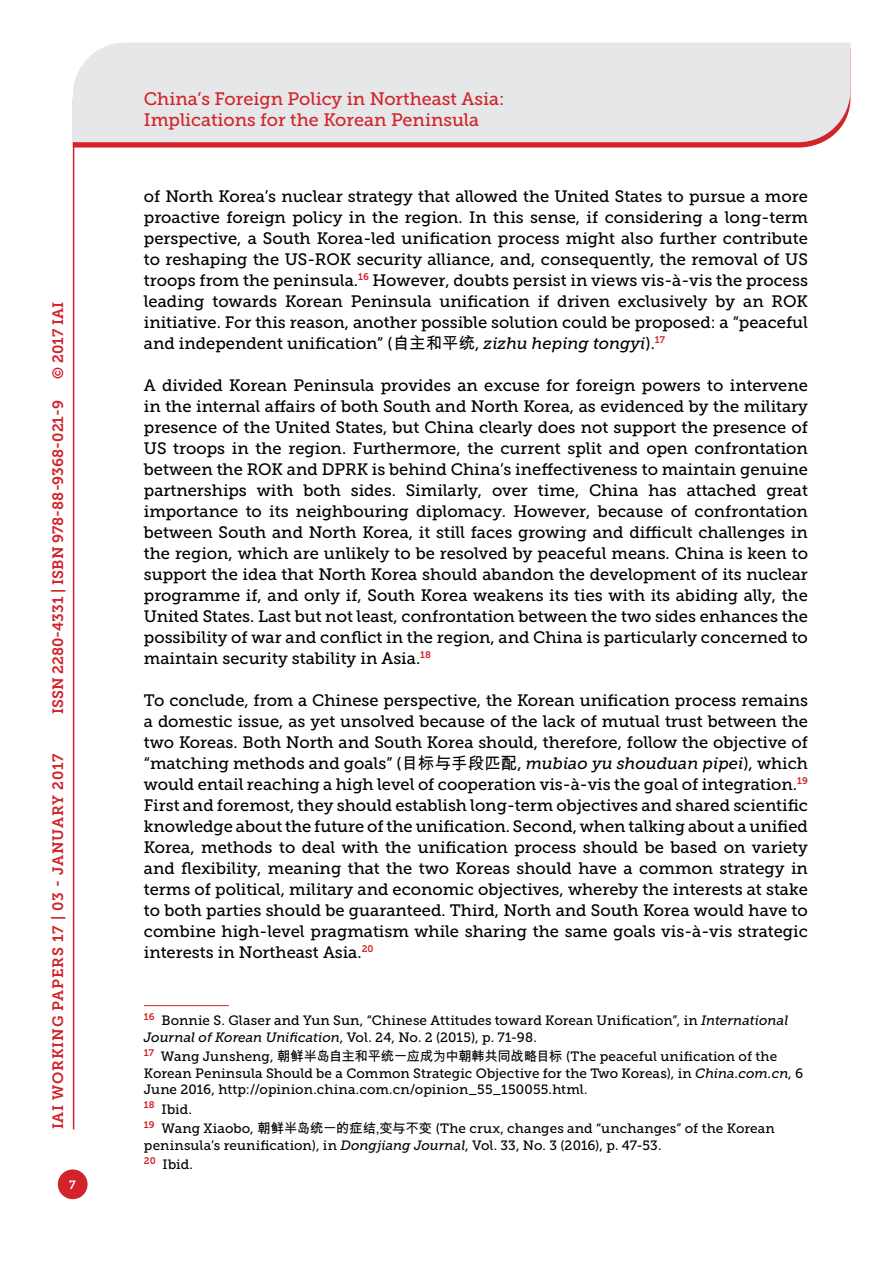
<style>
.page{position:relative;width:893px;height:1263px;background:#fff}
.page>*{position:absolute;margin:0;border:0;box-sizing:border-box;transform-origin:0 0}
.t1{font:18px/21.6px "Museo Slab 500";color:#d2232a}
.t2{font:16.5px/21px "Museo Slab 500";color:#000;text-align:justify}
.t3{font:15px "Museo Slab 700";color:#d2232a}
.t4{font:15px "Museo Slab 700";letter-spacing:.05em;color:#d2232a}
.t5{font:13.5px/16.2px "Museo Slab 500";letter-spacing:.01em;color:#000}
.t6{font:12px "Museo Slab 700";color:#fff}
.s1{font-family:"Arial Unicode MS"}
.s2{font-style:italic}
</style>
<div class="page">
<svg style="left:74px;top:142px;width:749px;height:6px;background:#d63d43"></svg>
<div style="left:73px;top:43px;width:777px;height:99px;background:#e6e7e8"></div>
<div style="left:58px;top:1169px;width:30px;height:30px;background:#d2232a;border-radius:50%"></div>
<hr style="left:73px;top:142px;width:1px;height:987px;background:#d2232a">
<hr style="left:144px;top:1005px;width:85px;height:1px;background:#d2232a">
<p class="t3" style="left:50px;top:379px;width:78px;rotate:-90deg">© 2017 IAI</p>
<p class="t3" style="left:49px;top:714px;width:316px;rotate:-90deg">ISSN 2280-4331 | ISBN 978-88-9368-021-9</p>
<p class="t4" style="left:50px;top:1129px;width:377px;rotate:-90deg">IAI WORKING PAPERS 17 | 03 - JANUARY 2017</p>
<p class="t6" style="left:69px;top:1178px;width:8px">7</p>
<p class="t1" style="left:144px;top:88px;width:362px">China’s Foreign Policy in Northeast Asia:<br>Implications for the Korean Peninsula</p>
<p class="t2" style="left:144px;top:186px;width:666px">of North Korea’s nuclear strategy that allowed the United States to pursue a more proactive foreign policy in the region. In this sense, if considering a long-term perspective, a South Korea-led unification process might also further contribute to reshaping the US-ROK security alliance, and, consequently, the removal of US troops from the peninsula.<sup>16</sup> However, doubts persist in views vis-à-vis the process leading towards Korean Peninsula unification if driven exclusively by an ROK initiative. For this reason, another possible solution could be proposed: a “peaceful and independent unification” (<span class="s1">自主和平统</span>, <span class="s2">zizhu heping tongyi</span>).<sup>17</sup></p>
<p class="t2" style="left:144px;top:375px;width:666px">A divided Korean Peninsula provides an excuse for foreign powers to intervene in the internal affairs of both South and North Korea, as evidenced by the military presence of the United States, but China clearly does not support the presence of US troops in the region. Furthermore, the current split and open confrontation between the ROK and DPRK is behind China’s ineffectiveness to maintain genuine partnerships with both sides. Similarly, over time, China has attached great importance to its neighbouring diplomacy. However, because of confrontation between South and North Korea, it still faces growing and difficult challenges in the region, which are unlikely to be resolved by peaceful means. China is keen to support the idea that North Korea should abandon the development of its nuclear programme if, and only if, South Korea weakens its ties with its abiding ally, the United States. Last but not least, confrontation between the two sides enhances the possibility of war and conflict in the region, and China is particularly concerned to maintain security stability in Asia.<sup>18</sup></p>
<p class="t2" style="left:144px;top:690px;width:666px">To conclude, from a Chinese perspective, the Korean unification process remains a domestic issue, as yet unsolved because of the lack of mutual trust between the two Koreas. Both North and South Korea should, therefore, follow the objective of “matching methods and goals” (<span class="s1">目标与手段匹配</span>, <span class="s2">mubiao yu shouduan pipei</span>), which would entail reaching a high level of cooperation vis-à-vis the goal of integration.<sup>19<br></sup>First and foremost, they should establish long-term objectives and shared scientific knowledge about the future of the unification. Second, when talking about a unified Korea, methods to deal with the unification process should be based on variety and flexibility, meaning that the two Koreas should have a common strategy in terms of political, military and economic objectives, whereby the interests at stake to both parties should be guaranteed. Third, North and South Korea would have to combine high-level pragmatism while sharing the same goals vis-à-vis strategic interests in Northeast Asia.<sup>20</sup></p>
<p class="t5" style="left:144px;top:1013px;width:646px"><sup>16</sup> Bonnie S. Glaser and Yun Sun, “Chinese Attitudes toward Korean Unification”, in <span class="s2">International<br>Journal of Korean Unification</span>, Vol. 24, No. 2 (2015), p. 71-98.</p>
<p class="t5" style="left:144px;top:1049px;width:661px"><sup>17</sup> Wang Junsheng, <span class="s1">朝鲜半岛自主和平统一应成为中朝韩共同战略目标</span> (The peaceful unification of the<br>Korean Peninsula Should be a Common Strategic Objective for the Two Koreas), in <span class="s2">China.com.cn</span>, 6<br>June 2016, http://opinion.china.com.cn/opinion_55_150055.html.</p>
<p class="t5" style="left:144px;top:1099px;width:632px;line-height:19.8px"><sup>18</sup> Ibid.<br><sup>19</sup> Wang Xiaobo, <span class="s1">朝鲜半岛统一的症结,变与不变</span> (The crux, changes and “unchanges” of the Korean</p>
<p class="t5" style="left:144px;top:1135px;width:519px;line-height:19.8px">peninsula’s reunification), in <span class="s2">Dongjiang Journal</span>, Vol. 33, No. 3 (2016), p. 47-53.<br><sup>20</sup> Ibid.</p>
</div>
